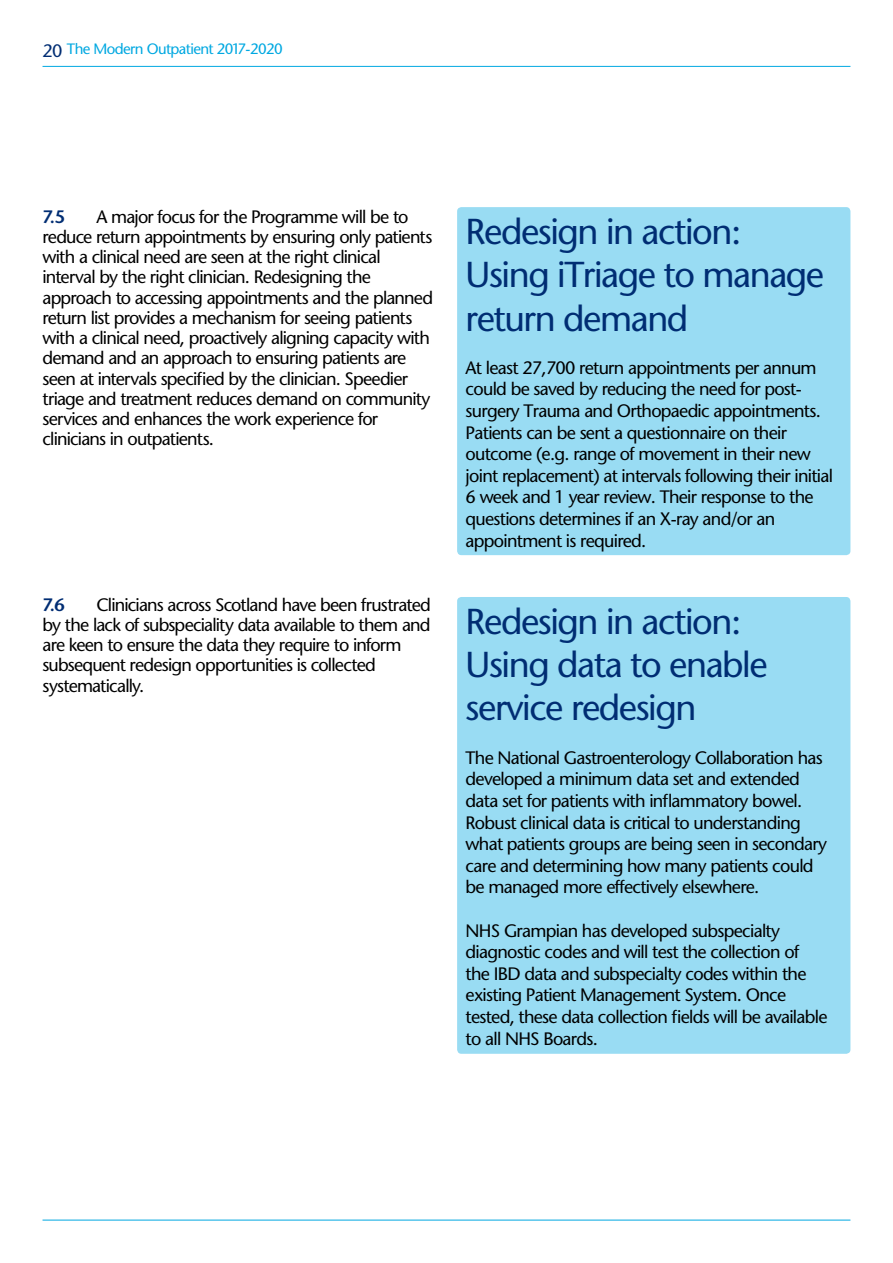
<style>
.page{position:relative;width:893px;height:1263px;background:#fff}
.page>*{position:absolute;margin:0;border:0;box-sizing:border-box;transform-origin:0 0}
.t1{font:36px/43.2px "Stone Sans";letter-spacing:-.04em;color:#002d73}
.t2{font:18px/21.6px "Stone Sans";letter-spacing:-.04em;color:#000}
.t3{font:600 18px "Stone Sans";color:#002d73}
.t4{font:15px "Stone Sans";letter-spacing:-.04em;color:#00a8e1}
.s1{font-size:18px;color:#002d73}
</style>
<div class="page">
<hr style="left:43px;top:66px;width:807px;height:1px;background:#00a8e1">
<hr style="left:43px;top:1220px;width:807px;height:1px;background:#00a8e1">
<div style="left:457px;top:207px;width:393px;height:348px;background:#99dcf3;border-radius:4px"></div>
<div style="left:457px;top:597px;width:393px;height:457px;background:#99dcf3;border-radius:4px"></div>
<p class="t4" style="left:43px;top:40px;width:242px"><span class="s1">20</span> The Modern Outpatient 2017-2020</p>
<p class="t2" style="left:43px;top:206px;width:392px;line-height:20.2px;text-indent:54px">A major focus for the Programme will be to reduce return appointments by ensuring only patients with a clinical need are seen at the right clinical interval by the right clinician. Redesigning the approach to accessing appointments and the planned return list provides a mechanism for seeing patients with a clinical need, proactively aligning capacity with demand and an approach to ensuring patients are seen at intervals specified by the clinician. Speedier triage and treatment reduces demand on community services and enhances the work experience for clinicians in outpatients.</p>
<h1 class="t1" style="left:466px;top:210px;width:360px">Redesign in action:<br>Using iTriage to manage return demand</h1>
<p class="t3" style="left:43px;top:206px;width:24px">7.5</p>
<p class="t2" style="left:466px;top:357px;width:369px">At least 27,700 return appointments per annum could be saved by reducing the need for post&shy;surgery Trauma and Orthopaedic appointments.<br>Patients can be sent a questionnaire on their outcome (e.g. range of movement in their new joint replacement) at intervals following their initial 6 week and 1 year review. Their response to the questions determines if an X-ray and/or an appointment is required.</p>
<p class="t2" style="left:43px;top:594px;width:390px;line-height:20.2px;text-indent:54px">Clinicians across Scotland have been frustrated by the lack of subspeciality data available to them and are keen to ensure the data they require to inform subsequent redesign opportunities is collected systematically.</p>
<h1 class="t1" style="left:466px;top:600px;width:303px">Redesign in action:<br>Using data to enable service redesign</h1>
<p class="t2" style="left:466px;top:746px;width:363px">The National Gastroenterology Collaboration has developed a minimum data set and extended data set for patients with inflammatory bowel.<br>Robust clinical data is critical to understanding what patients groups are being seen in secondary care and determining how many patients could be managed more effectively elsewhere.</p>
<p class="t2" style="left:466px;top:919px;width:363px">NHS Grampian has developed subspecialty diagnostic codes and will test the collection of the IBD data and subspecialty codes within the existing Patient Management System. Once tested, these data collection fields will be available to all NHS Boards.</p>
<p class="t3" style="left:43px;top:594px;width:24px">7.6</p>
</div>
